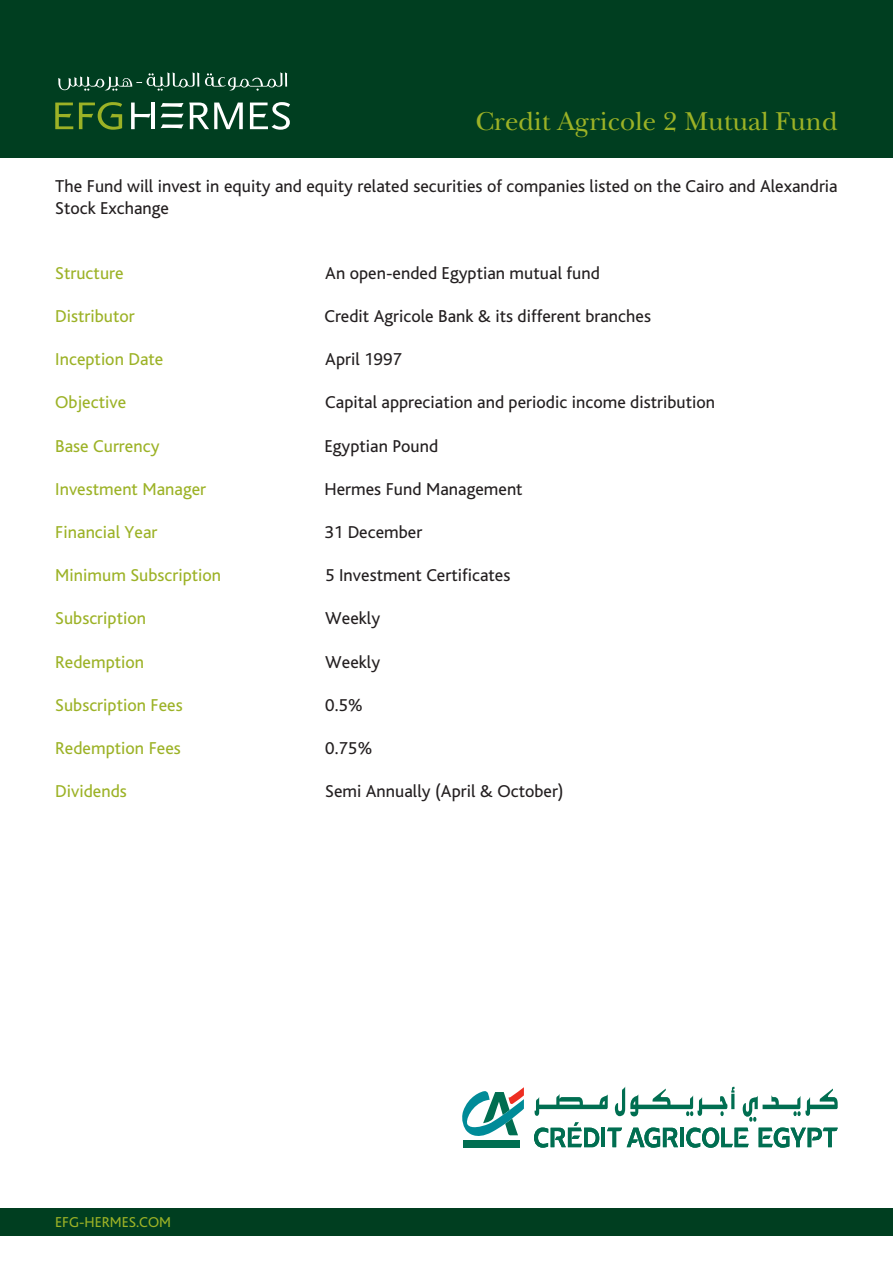
<style>
.page{position:relative;width:893px;height:1263px;background:#fff}
.page>*{position:absolute;margin:0;border:0;box-sizing:border-box;transform-origin:0 0}
.t1{font:27px "New Baskerville";color:#9cb226}
.t2{font:18px/21.6px "Bliss";color:#231f20}
.t3{font:18px "Bliss";color:#9cb226}
.t4{font:15px "Bliss";color:#9cb226}
</style>
<div class="page">
<div style="left:0;top:0;width:893px;height:157px;background:#003e20"></div>
<div style="left:0;top:1208px;width:893px;height:27px;background:#003e20"></div>
<svg style="left:131px;top:103px;width:20px;height:26px"></svg>
<svg style="left:161px;top:103px;width:82px;height:26px"></svg>
<svg style="left:250px;top:102px;width:40px;height:28px"></svg>
<hr style="left:152px;top:103px;width:3px;height:26px;background:#fff">
<svg style="left:55px;top:102px;width:67px;height:28px"></svg>
<svg style="left:205px;top:72px;width:82px;height:19px"></svg>
<svg style="left:58px;top:72px;width:141px;height:19px"></svg>
<div style="left:463px;top:1140px;width:57px;height:7px;background:#006e51"></div>
<svg style="left:462px;top:1087px;width:62px;height:49px"></svg>
<svg style="left:534px;top:1086px;width:304px;height:62px"></svg>
<p class="t1" style="left:476px;top:104px;width:363px">Credit Agricole 2 Mutual Fund</p>
<p class="t2" style="left:55px;top:176px;width:784px">The Fund will invest in equity and equity related securities of companies listed on the Cairo and Alexandria<br>Stock Exchange</p>
<p class="t3" style="left:55px;top:263px;width:70px">Structure</p>
<p class="t2" style="left:325px;top:262px;width:276px">An open-ended Egyptian mutual fund</p>
<p class="t3" style="left:55px;top:307px;width:81px">Distributor</p>
<p class="t2" style="left:324px;top:306px;width:328px">Credit Agricole Bank &amp; its different branches</p>
<p class="t3" style="left:55px;top:350px;width:110px">Inception Date</p>
<p class="t2" style="left:325px;top:349px;width:78px">April 1997</p>
<p class="t3" style="left:55px;top:393px;width:72px">Objective</p>
<p class="t2" style="left:325px;top:392px;width:391px">Capital appreciation and periodic income distribution</p>
<p class="t3" style="left:55px;top:436px;width:106px">Base Currency</p>
<p class="t2" style="left:324px;top:435px;width:115px">Egyptian Pound</p>
<p class="t3" style="left:55px;top:479px;width:152px">Investment Manager</p>
<p class="t2" style="left:324px;top:478px;width:200px">Hermes Fund Management</p>
<p class="t3" style="left:55px;top:523px;width:104px">Financial Year</p>
<p class="t2" style="left:324px;top:522px;width:99px">31 December</p>
<p class="t3" style="left:55px;top:566px;width:167px">Minimum Subscription</p>
<p class="t2" style="left:325px;top:565px;width:187px">5 Investment Certificates</p>
<p class="t3" style="left:55px;top:609px;width:92px">Subscription</p>
<p class="t2" style="left:325px;top:608px;width:56px">Weekly</p>
<p class="t3" style="left:55px;top:652px;width:90px">Redemption</p>
<p class="t2" style="left:325px;top:651px;width:56px">Weekly</p>
<p class="t3" style="left:55px;top:695px;width:129px">Subscription Fees</p>
<p class="t2" style="left:325px;top:694px;width:39px">0.5%</p>
<p class="t3" style="left:55px;top:739px;width:127px">Redemption Fees</p>
<p class="t2" style="left:325px;top:738px;width:49px">0.75%</p>
<p class="t3" style="left:55px;top:782px;width:73px">Dividends</p>
<p class="t2" style="left:325px;top:781px;width:240px">Semi Annually (April &amp; October)</p>
<p class="t4" style="left:55px;top:1214px;width:117px">EFG-HERMES.COM</p>
</div>
